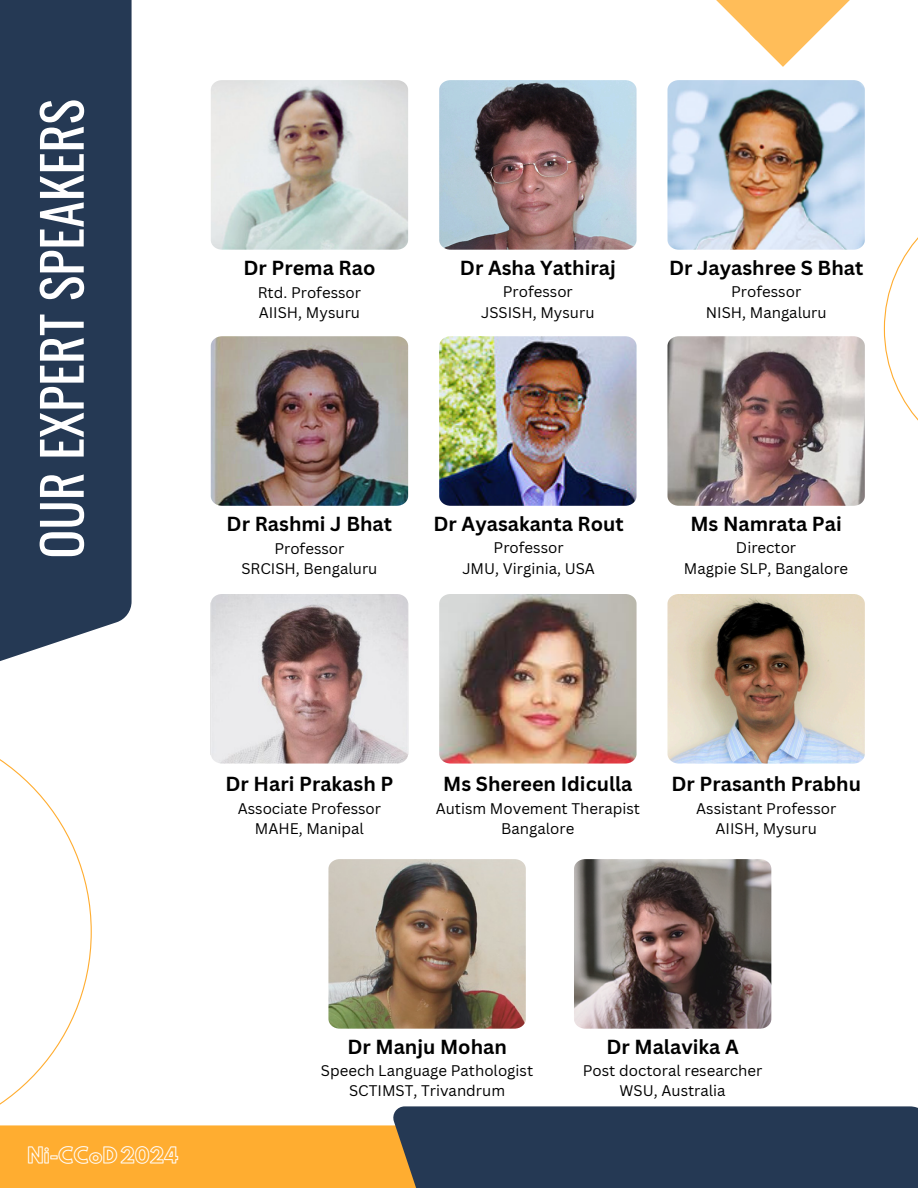
<style>
.page{position:relative;width:918px;height:1188px;background:#fff}
.page>*{position:absolute;margin:0;border:0;box-sizing:border-box;transform-origin:0 0}
.t1{font:54px "Oswald";color:#fff}
.t2{font:700 19.8px "Canva Sans";color:#000}
.t3{font:19.5px "Hussar Ekologiczne 1";color:#fff}
.t4{font:15px/20.2px "Canva Sans";color:#000;text-align:center}
</style>
<div class="page">
<svg style="left:0;top:759px;width:92px;height:346px"></svg>
<div style="left:0;top:1125px;width:497px;height:63px;background:#ffad30"></div>
<div style="left:393px;top:1106px;width:525px;height:82px;background:#253954"></div>
<img style="left:211px;top:80px;width:197px;height:170px">
<img style="left:439px;top:80px;width:198px;height:170px">
<img style="left:667px;top:80px;width:198px;height:170px">
<img style="left:211px;top:336px;width:197px;height:170px">
<img style="left:439px;top:336px;width:198px;height:170px">
<img style="left:667px;top:336px;width:198px;height:170px">
<img style="left:211px;top:594px;width:197px;height:170px">
<img style="left:439px;top:594px;width:198px;height:170px">
<img style="left:667px;top:594px;width:198px;height:170px">
<img style="left:328px;top:859px;width:198px;height:170px">
<img style="left:574px;top:859px;width:197px;height:170px">
<div style="left:0;top:0;width:132px;height:677px;background:#253954"></div>
<svg style="left:716px;top:0;width:134px;height:67px"></svg>
<svg style="left:884px;top:237px;width:34px;height:184px"></svg>
<p class="t1" style="left:19px;top:559px;width:461px;rotate:-90deg">OUR EXPERT SPEAKERS</p>
<h2 class="t2" style="left:243px;top:254px;width:134px">Dr Prema Rao</h2>
<p class="t4" style="left:258px;top:282px;width:105px">Rtd. Professor</p>
<p class="t4" style="left:259px;top:302px;width:103px">AIISH, Mysuru</p>
<p class="t2" style="left:460px;top:254px;width:157px">Dr Asha Yathiraj</p>
<p class="t4" style="left:481px;top:281px;width:115px">Professor<br>JSSISH, Mysuru</p>
<p class="t2" style="left:669px;top:254px;width:196px">Dr Jayashree S Bhat</p>
<p class="t4" style="left:706px;top:281px;width:122px">Professor<br>NISH, Mangaluru</p>
<p class="t2" style="left:227px;top:510px;width:167px">Dr Rashmi J Bhat</p>
<p class="t4" style="left:274px;top:538px;width:72px">Professor</p>
<p class="t4" style="left:241px;top:558px;width:138px">SRCISH, Bengaluru</p>
<p class="t2" style="left:433px;top:510px;width:192px">Dr Ayasakanta Rout</p>
<p class="t4" style="left:462px;top:537px;width:134px">Professor<br>JMU, Virginia, USA</p>
<p class="t2" style="left:690px;top:510px;width:153px">Ms Namrata Pai</p>
<p class="t4" style="left:736px;top:537px;width:62px">Director</p>
<p class="t4" style="left:684px;top:558px;width:166px">Magpie SLP, Bangalore</p>
<p class="t2" style="left:225px;top:770px;width:169px">Dr Hari Prakash P</p>
<p class="t4" style="left:238px;top:798px;width:145px">Associate Professor</p>
<p class="t4" style="left:255px;top:818px;width:111px">MAHE, Manipal</p>
<p class="t2" style="left:443px;top:770px;width:191px">Ms Shereen Idiculla</p>
<p class="t4" style="left:436px;top:798px;width:206px">Autism Movement Therapist</p>
<p class="t4" style="left:501px;top:818px;width:75px">Bangalore</p>
<p class="t2" style="left:671px;top:770px;width:191px">Dr Prasanth Prabhu</p>
<p class="t4" style="left:696px;top:798px;width:142px">Assistant Professor</p>
<p class="t4" style="left:716px;top:818px;width:103px">AIISH, Mysuru</p>
<h2 class="t3" style="left:28px;top:1148px;width:153px">Ni-CCoD2024</h2>
<p class="t2" style="left:347px;top:1033px;width:161px">Dr Manju Mohan</p>
<p class="t4" style="left:321px;top:1060px;width:214px">Speech Language Pathologist</p>
<p class="t4" style="left:349px;top:1080px;width:158px">SCTIMST, Trivandrum</p>
<p class="t2" style="left:606px;top:1033px;width:134px">Dr Malavika A</p>
<p class="t4" style="left:583px;top:1060px;width:181px">Post doctoral researcher</p>
<p class="t4" style="left:620px;top:1080px;width:108px">WSU, Australia</p>
</div>
